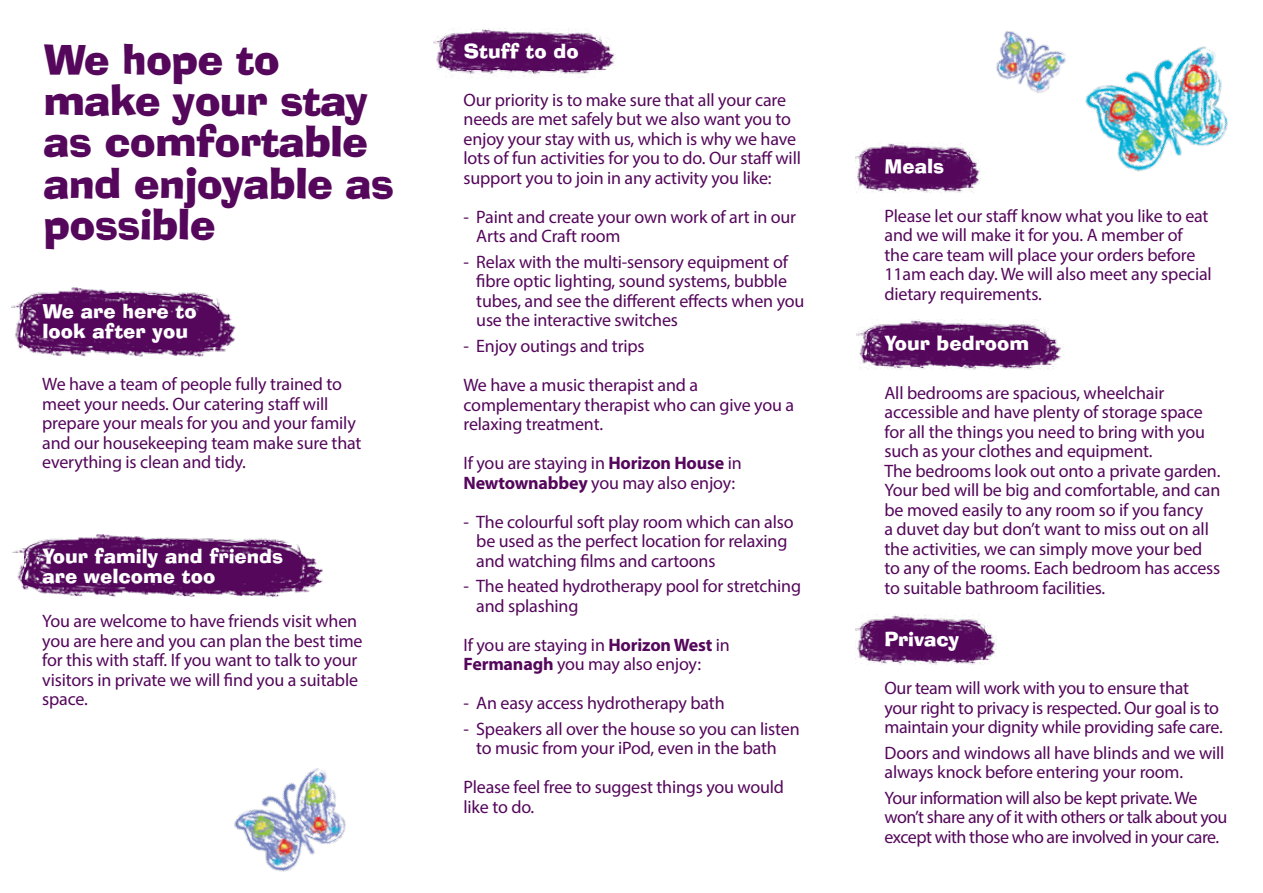
<style>
.page{position:relative;width:1263px;height:893px;background:#fff}
.page>*{position:absolute;margin:0;border:0;box-sizing:border-box;transform-origin:0 0}
.t1{font:41.25px/41.2px "Ad Lib BT";letter-spacing:-.02em;color:#54075b}
.t2{font:19.5px/19.5px "Ad Lib BT";color:#fff}
.t3{font:18px/19.5px "Myriad Pro";letter-spacing:-.01em;color:#54075b}
.t4{font:18px/19.5px "Myriad Pro";letter-spacing:-.03em;color:#54075b}
.s1{font-weight:700}
</style>
<div class="page">
<img style="left:433px;top:29px;width:183px;height:49px">
<img style="left:13px;top:534px;width:310px;height:63px">
<img style="left:11px;top:287px;width:225px;height:70px">
<img style="left:855px;top:143px;width:126px;height:50px">
<img style="left:856px;top:320px;width:208px;height:50px">
<img style="left:855px;top:615px;width:140px;height:50px">
<img style="left:234px;top:768px;width:112px;height:104px">
<img style="left:1085px;top:46px;width:143px;height:126px">
<img style="left:996px;top:31px;width:70px;height:62px">
<h1 class="t1" style="left:43px;top:38px;width:352px">We hope to make your stay as comfortable and enjoyable as possible</h1>
<p class="t2" style="left:42px;top:301px;width:156px">We are here to look after you</p>
<p class="t3" style="left:42px;top:374px;width:321px">We have a team of people fully trained to meet your needs. Our catering staff will prepare your meals for you and your family and our housekeeping team make sure that everything is clean and tidy.</p>
<p class="t2" style="left:42px;top:547px;width:242px">Your family and friends are welcome too</p>
<p class="t3" style="left:42px;top:611px;width:322px">You are welcome to have friends visit when you are here and you can plan the best time for this with staff. If you want to talk to your visitors in private we will find you a suitable space.</p>
<p class="t2" style="left:464px;top:41px;width:116px">Stuff to do</p>
<p class="t3" style="left:463px;top:90px;width:339px">Our priority is to make sure that all your care needs are met safely but we also want you to enjoy your stay with us, which is why we have lots of fun activities for you to do. Our staff will support you to join in any activity you like:</p>
<p class="t3" style="left:476px;top:207px;width:321px;text-indent:-13px">- Paint and create your own work of art in our<br>Arts and Craft room</p>
<p class="t3" style="left:476px;top:252px;width:330px;text-indent:-13px">- Relax with the multi-sensory equipment of fibre optic lighting, sound systems, bubble tubes, and see the different effects when you use the interactive switches</p>
<p class="t3" style="left:463px;top:326px;width:236px;line-height:39px">- Enjoy outings and trips<br>We have a music therapist and a</p>
<p class="t3" style="left:463px;top:394px;width:332px">complementary therapist who can give you a relaxing treatment.</p>
<p class="t3" style="left:463px;top:453px;width:280px">If you are staying in <span class="s1">Horizon House</span> in<br><span class="s1">Newtownabbey</span> you may also enjoy:</p>
<p class="t3" style="left:476px;top:511px;width:319px;text-indent:-13px">- The colourful soft play room which can also be used as the perfect location for relaxing and watching films and cartoons</p>
<p class="t3" style="left:476px;top:576px;width:326px;text-indent:-13px">- The heated hydrotherapy pool for stretching and splashing</p>
<p class="t3" style="left:463px;top:634px;width:268px">If you are staying in <span class="s1">Horizon West</span> in<br><span class="s1">Fermanagh</span> you may also enjoy:</p>
<p class="t3" style="left:463px;top:693px;width:263px">- An easy access hydrotherapy bath</p>
<p class="t3" style="left:463px;top:719px;width:338px;text-align:center">- Speakers all over the house so you can listen to music from your iPod, even in the bath</p>
<p class="t3" style="left:463px;top:777px;width:322px">Please feel free to suggest things you would like to do.</p>
<p class="t2" style="left:884px;top:157px;width:61px">Meals</p>
<p class="t3" style="left:884px;top:206px;width:329px">Please let our staff know what you like to eat and we will make it for you. A member of the care team will place your orders before 11am each day. We will also meet any special dietary requirements.</p>
<p class="t2" style="left:884px;top:334px;width:146px">Your bedroom</p>
<p class="t3" style="left:884px;top:383px;width:337px">All bedrooms are spacious, wheelchair accessible and have plenty of storage space for all the things you need to bring with you such as your clothes and equipment.<br>The bedrooms look out onto a private garden.<br>Your bed will be big and comfortable, and can be moved easily to any room so if you fancy<br>a duvet day but don’t want to miss out on all the activities, we can simply move your bed to any of the rooms. Each bedroom has access to suitable bathroom facilities.</p>
<p class="t2" style="left:884px;top:629px;width:76px">Privacy</p>
<p class="t3" style="left:884px;top:678px;width:340px">Our team will work with you to ensure that your right to privacy is respected. Our goal is to maintain your dignity while providing safe care.</p>
<p class="t3" style="left:884px;top:742px;width:341px">Doors and windows all have blinds and we will always knock before entering your room.</p>
<p class="t4" style="left:884px;top:788px;width:344px">Your information will also be kept private. We won’t share any of it with others or talk about you except with those who are involved in your care.</p>
</div>
